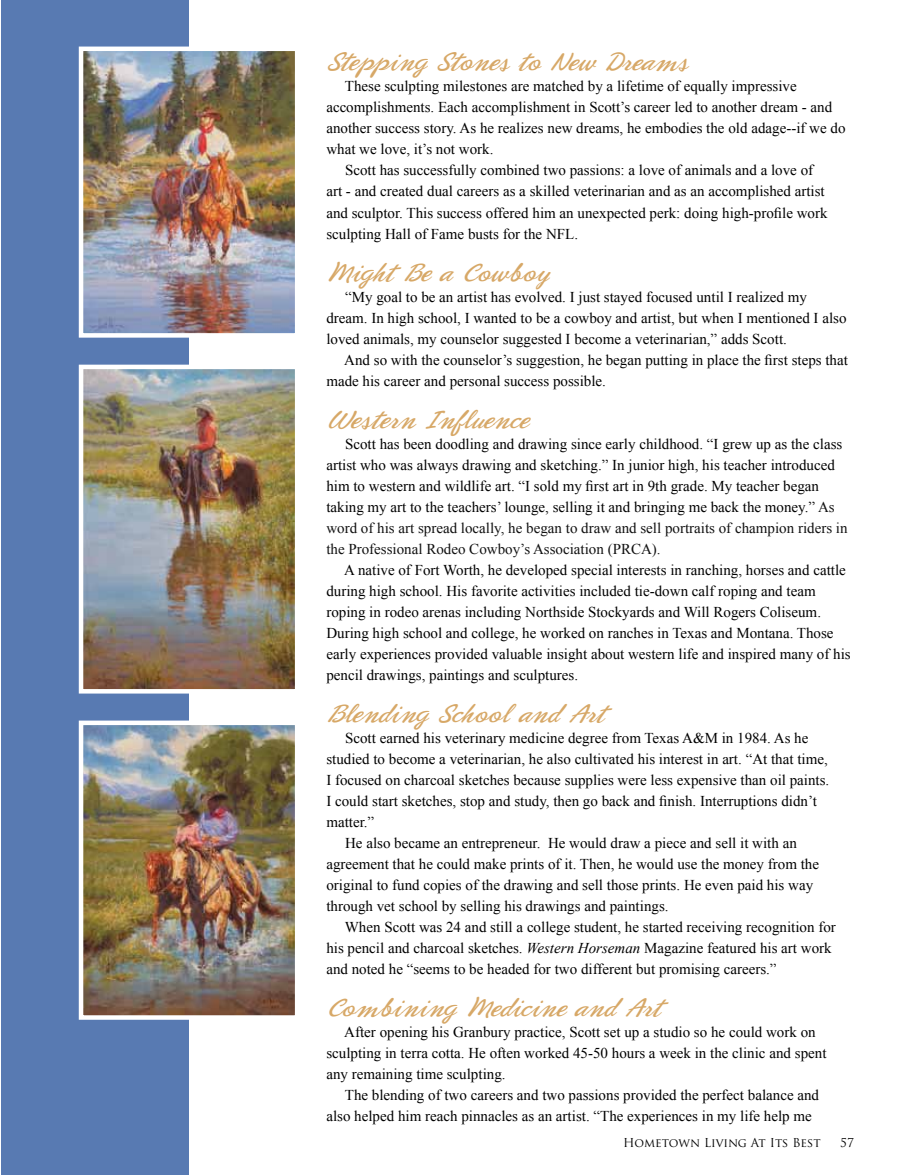
<style>
.page{position:relative;width:905px;height:1175px;background:#fff}
.page>*{position:absolute;margin:0;border:0;box-sizing:border-box;transform-origin:0 0}
.t1{font:27px "Phoenix Script FLF";color:#d7a867}
.t2{font:15px/21px "Times New Roman";color:#000}
.t3{font:12px "Trajan Pro";color:#000}
.s1{color:#111}
.s2{font-style:italic}
</style>
<div class="page">
<div style="left:2px;top:0;width:187px;height:1174px;background:#587ab2"></div>
<img style="left:84px;top:369px;width:210px;height:319px">
<div style="left:79px;top:364px;width:220px;height:329px;border:4px solid #fff"></div>
<img style="left:84px;top:52px;width:210px;height:281px">
<div style="left:79px;top:47px;width:220px;height:291px;border:4px solid #fff"></div>
<img style="left:84px;top:725px;width:210px;height:289px">
<div style="left:79px;top:720px;width:220px;height:299px;border:4px solid #fff"></div>
<h1 class="t1" style="left:326px;top:48px;width:363px">Stepping Stones to New Dreams</h1>
<p class="t2" style="left:345px;top:76px;width:453px">These sculpting milestones are matched by a lifetime of equally impressive</p>
<p class="t2" style="left:326px;top:97px;width:507px">accomplishments. Each accomplishment in Scott’s career led to another dream - and</p>
<p class="t2" style="left:326px;top:118px;width:520px">another success story. As he realizes new dreams, he embodies the old adage--if we do</p>
<p class="t2" style="left:326px;top:139px;width:169px">what we love, it’s not work.</p>
<p class="t2" style="left:345px;top:160px;width:469px">Scott has successfully combined two passions: a love of animals and a love of</p>
<p class="t2" style="left:326px;top:181px;width:500px">art - and created dual careers as a skilled veterinarian and as an accomplished artist</p>
<p class="t2" style="left:326px;top:202px;width:503px">and sculptor. This success offered him an unexpected perk: doing high-profile work</p>
<p class="t2" style="left:326px;top:223px;width:253px">sculpting Hall of Fame busts for the NFL.</p>
<h1 class="t1" style="left:326px;top:258px;width:225px">Might Be a Cowboy</h1>
<p class="t2" style="left:326px;top:286px;width:521px;text-indent:19px">“My goal to be an artist has evolved. I just stayed focused until I realized my dream. In high school, I wanted to be a cowboy and artist, but when I mentioned I also loved animals, my counselor suggested I become a veterinarian,” adds Scott.</p>
<p class="t2" style="left:326px;top:349px;width:523px;text-indent:18px">And so with the counselor’s suggestion, he began putting in place the first steps that made his career and personal success possible.</p>
<h1 class="t1" style="left:326px;top:405px;width:204px">Western Influence</h1>
<p class="t2" style="left:326px;top:433px;width:522px;text-indent:19px">Scott has been doodling and drawing since early childhood. “I grew up as the class artist who was always drawing and sketching.” In junior high, his teacher introduced him to western and wildlife art. “I sold my first art in 9th grade. My teacher began taking my art to the teachers’ lounge, selling it and bringing me back the money.” <span class="s1">As word of his art spread locally, he began to draw and sell portraits of champion riders in the Professional Rodeo Cowboy’s Association (PRCA).</span></p>
<p class="t2" style="left:326px;top:559px;width:526px;text-indent:18px">A native of Fort Worth, he developed special interests in ranching, horses and cattle during high school. His favorite activities included tie-down calf roping and team roping in rodeo arenas including Northside Stockyards and Will Rogers Coliseum.<br>During high school and college, he worked on ranches in Texas and Montana. Those early experiences provided valuable insight about western life and inspired many of his pencil drawings, paintings and sculptures.</p>
<h1 class="t1" style="left:326px;top:699px;width:280px">Blending School and Art</h1>
<p class="t2" style="left:345px;top:727px;width:465px">Scott earned his veterinary medicine degree from Texas A&amp;M in 1984. As he</p>
<p class="t2" style="left:326px;top:748px;width:503px">studied to become a veterinarian, he also cultivated his interest in art. “At that time,</p>
<p class="t2" style="left:326px;top:769px;width:504px">I focused on charcoal sketches because supplies were less expensive than oil paints.</p>
<p class="t2" style="left:326px;top:790px;width:492px">I could start sketches, stop and study, then go back and finish. Interruptions didn’t</p>
<p class="t2" style="left:326px;top:811px;width:49px">matter.”</p>
<p class="t2" style="left:345px;top:832px;width:453px">He also became an entrepreneur. He would draw a piece and sell it with an</p>
<p class="t2" style="left:326px;top:853px;width:494px">agreement that he could make prints of it. Then, he would use the money from the</p>
<p class="t2" style="left:326px;top:874px;width:488px">original to fund copies of the drawing and sell those prints. He even paid his way</p>
<p class="t2" style="left:326px;top:895px;width:344px">through vet school by selling his drawings and paintings.</p>
<p class="t2" style="left:345px;top:916px;width:492px">When Scott was 24 and still a college student, he started receiving recognition for</p>
<p class="t2" style="left:326px;top:937px;width:507px">his pencil and charcoal sketches. <span class="s2">Western Horseman</span> Magazine featured his art work</p>
<p class="t2" style="left:326px;top:958px;width:451px">and noted he “seems to be headed for two different but promising careers.”</p>
<h1 class="t1" style="left:326px;top:993px;width:336px">Combining Medicine and Art</h1>
<p class="t2" style="left:326px;top:1021px;width:501px;text-indent:18px">After opening his Granbury practice, Scott set up a studio so he could work on sculpting in terra cotta. He often worked 45-50 hours a week in the clinic and spent any remaining time sculpting.</p>
<p class="t2" style="left:326px;top:1084px;width:494px;text-indent:18px">The blending of two careers and two passions provided the perfect balance and also helped him reach pinnacles as an artist. “The experiences in my life help me</p>
<p class="t3" style="left:623px;top:1135px;width:199px">Hometown Living At Its Best</p>
<p class="t3" style="left:840px;top:1135px;width:15px">57</p>
</div>
